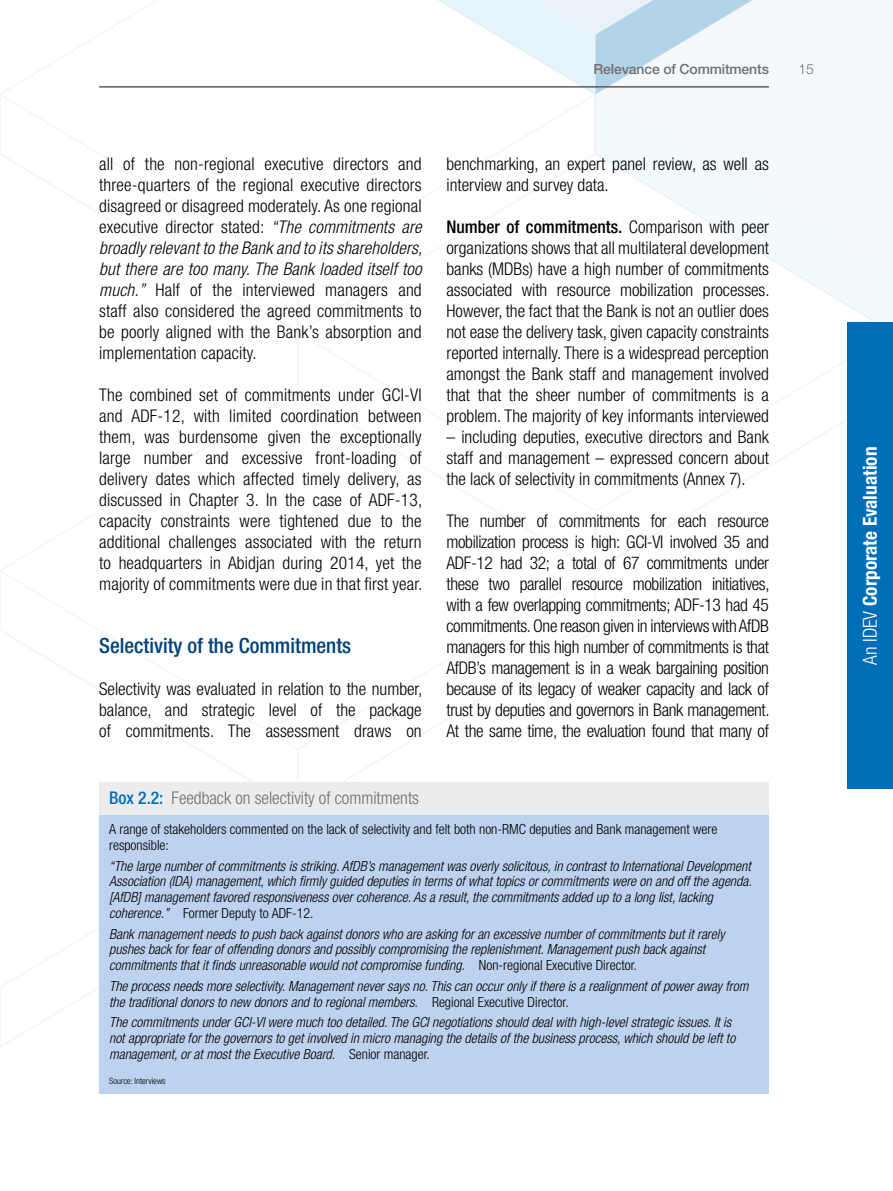
<style>
.page{position:relative;width:893px;height:1191px;background:#fff}
.page>*{position:absolute;margin:0;border:0;box-sizing:border-box;transform-origin:0 0}
.t1{font:500 condensed 21px "Helvetica Neue LT Std";color:#004177}
.t2{font:700 condensed 19.25px "Helvetica Neue LT Std";color:#fff}
.t3{font:300 condensed 17.5px/21px "Helvetica Neue LT Std";color:#000;text-align:justify}
.t4{font:300 condensed 17.5px "Helvetica Neue LT Std";color:#706f6f}
.t5{font:italic 300 condensed 14px/15.8px "Helvetica Neue LT Std";color:#000}
.t6{font:300 condensed 14px/15.8px "Helvetica Neue LT Std";color:#000}
.t7{font:500 14px "Helvetica Neue LT Std";letter-spacing:-.01em;color:#706f6f}
.t8{font:300 14px "Helvetica Neue LT Std";color:#706f6f}
.t9{font:300 condensed 8.75px "Helvetica Neue LT Std";color:#000}
.s1{font-style:italic}
.s2{font-weight:500;color:#006eb7}
.s3{font-weight:500}
.s4{font-style:normal}
.s5{font-weight:300}
</style>
<div class="page">
<svg style="left:438px;top:0;width:455px;height:322px"></svg>
<hr style="left:99px;top:86px;width:670px;height:2px;background:#706f6f">
<div style="left:847px;top:322px;width:46px;height:467px;background:#006eb7"></div>
<div style="left:99px;top:814px;width:670px;height:280px;background:#bcd2ee"></div>
<div style="left:99px;top:782px;width:670px;height:32px;background:#ececec"></div>
<p class="t7" style="left:593px;top:61px;width:177px">Relevance of Commitments</p>
<p class="t8" style="left:798px;top:61px;width:17px">15</p>
<p class="t3" style="left:99px;top:153px;width:325px">all of the non-regional executive directors and three-quarters of the regional executive directors disagreed or disagreed moderately. As one regional executive director stated: <span class="s1">“The commitments are broadly relevant to the Bank and to its shareholders, but there are too many. The Bank loaded itself too much.”</span> Half of the interviewed managers and staff also considered the agreed commitments to be poorly aligned with the Bank’s absorption and implementation capacity.</p>
<p class="t3" style="left:99px;top:384px;width:325px">The combined set of commitments under GCI-VI and ADF-12, with limited coordination between them, was burdensome given the exceptionally large number and excessive front-loading of delivery dates which affected timely delivery, as discussed in Chapter 3. In the case of ADF-13, capacity constraints were tightened due to the additional challenges associated with the return to headquarters in Abidjan during 2014, yet the majority of commitments were due in that first year.</p>
<p class="t1" style="left:99px;top:633px;width:253px">Selectivity of the Commitments</p>
<p class="t3" style="left:99px;top:678px;width:325px">Selectivity was evaluated in relation to the number, balance, and strategic level of the package of commitments. The assessment draws on</p>
<p class="t4" style="left:109px;top:788px;width:311px"><span class="s2">Box 2.2:</span> Feedback on selectivity of commitments</p>
<p class="t3" style="left:446px;top:153px;width:324px">benchmarking, an expert panel review, as well as interview and survey data.</p>
<p class="t3" style="left:446px;top:216px;width:325px"><span class="s3">Number of commitments.</span> Comparison with peer organizations shows that all multilateral development banks (MDBs) have a high number of commitments associated with resource mobilization processes.<br>However, the fact that the Bank is not an outlier does not ease the delivery task, given capacity constraints reported internally. There is a widespread perception amongst the Bank staff and management involved that that the sheer number of commitments is a problem. The majority of key informants interviewed</p>
<p class="t3" style="left:446px;top:426px;width:324px">– including deputies, executive directors and Bank staff and management – expressed concern about the lack of selectivity in commitments (Annex 7).</p>
<p class="t3" style="left:446px;top:510px;width:325px">The number of commitments for each resource mobilization process is high: GCI-VI involved 35 and ADF-12 had 32; a total of 67 commitments under these two parallel resource mobilization initiatives, with a few overlapping commitments; ADF-13 had 45 commitments. One reason given in interviews with AfDB managers for this high number of commitments is that AfDB’s management is in a weak bargaining position because of its legacy of weaker capacity and lack of trust by deputies and governors in Bank management.<br>At the same time, the evaluation found that many of</p>
<p class="t6" style="left:109px;top:821px;width:610px">A range of stakeholders commented on the lack of selectivity and felt both non-RMC deputies and Bank management were responsible:</p>
<p class="t5" style="left:109px;top:858px;width:644px">“The large number of commitments is striking. AfDB’s management was overly solicitous, in contrast to International Development Association (IDA) management, which firmly guided deputies in terms of what topics or commitments were on and off the agenda. [AfDB] management favored responsiveness over coherence. As a result, the commitments added up to a long list, lacking coherence.” <span class="s4">Former Deputy to ADF-12.</span></p>
<p class="t5" style="left:109px;top:926px;width:617px">Bank management needs to push back against donors who are asking for an excessive number of commitments but it rarely pushes back for fear of offending donors and possibly compromising the replenishment. Management push back against commitments that it finds unreasonable would not compromise funding. <span class="s4">Non-regional Executive Director.</span></p>
<p class="t5" style="left:109px;top:978px;width:641px">The process needs more selectivity. Management never says no. This can occur only if there is a realignment of power away from the traditional donors to new donors and to regional members. <span class="s4">Regional Executive Director.</span></p>
<p class="t5" style="left:109px;top:1015px;width:628px">The commitments under GCI-VI were much too detailed. The GCI negotiations should deal with high-level strategic issues. It is not appropriate for the governors to get involved in micro managing the details of the business process, which should be left to management, or at most the Executive Board. <span class="s4">Senior manager.</span></p>
<p class="t9" style="left:109px;top:1076px;width:58px">Source: Interviews</p>
<p class="t2" style="left:858px;top:665px;width:219px;rotate:-90deg"><span class="s5">An IDEV</span> Corporate Evaluation</p>
</div>
